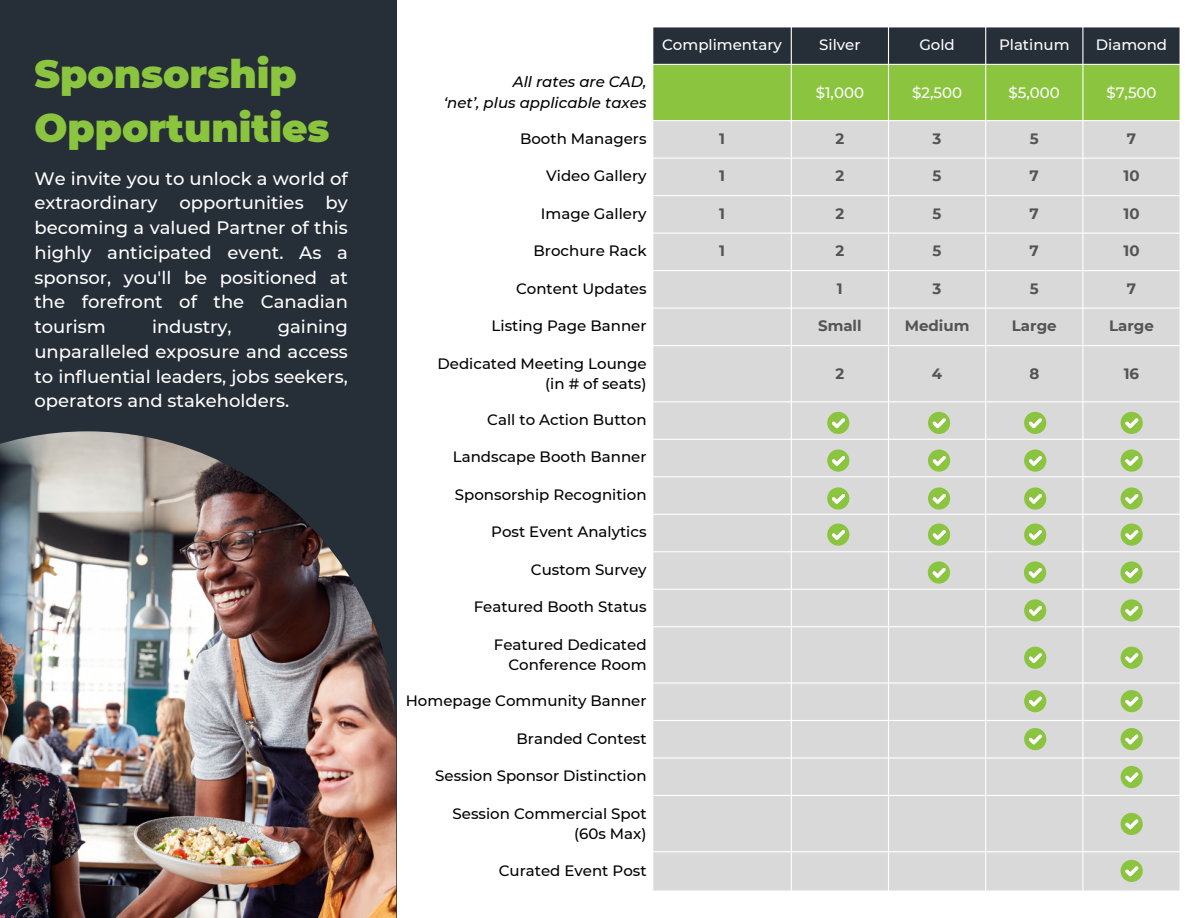
<style>
.page{position:relative;width:1188px;height:918px;background:#fff}
.page>*{position:absolute;margin:0;border:0;box-sizing:border-box;transform-origin:0 0}
.t1{font:900 39px/54px "Montserrat";color:#8bc53f}
.t2{font:500 18px/24.8px "Montserrat";color:#fff;text-align:justify}
.t3{font:500 15px "Montserrat";color:#000}
.t4{font:500 15px "Montserrat";color:#fff}
.t5{font:700 15px "Montserrat";color:#545454}
.t6{font:italic 500 15px "Montserrat";color:#000}
</style>
<div class="page">
<div style="left:0;top:0;width:396px;height:918px;background:#262e38"></div>
<svg style="left:653px;top:27px;width:527px;height:93px;background:#668c41"></svg>
<div style="left:653px;top:121px;width:527px;height:770px;background:#d9d9d9"></div>
<img style="left:0;top:431px;width:396px;height:487px">
<svg style="left:827px;top:412px;width:22px;height:22px"></svg>
<svg style="left:928px;top:412px;width:22px;height:22px"></svg>
<svg style="left:1024px;top:412px;width:22px;height:22px"></svg>
<svg style="left:1121px;top:412px;width:22px;height:22px"></svg>
<svg style="left:827px;top:449px;width:22px;height:23px"></svg>
<svg style="left:928px;top:449px;width:22px;height:23px"></svg>
<svg style="left:1024px;top:449px;width:22px;height:23px"></svg>
<svg style="left:1121px;top:449px;width:22px;height:23px"></svg>
<svg style="left:827px;top:487px;width:22px;height:23px"></svg>
<svg style="left:928px;top:487px;width:22px;height:23px"></svg>
<svg style="left:1024px;top:487px;width:22px;height:23px"></svg>
<svg style="left:1121px;top:487px;width:22px;height:23px"></svg>
<svg style="left:827px;top:524px;width:22px;height:22px"></svg>
<svg style="left:928px;top:524px;width:22px;height:22px"></svg>
<svg style="left:1024px;top:524px;width:22px;height:22px"></svg>
<svg style="left:1121px;top:524px;width:22px;height:22px"></svg>
<svg style="left:928px;top:561px;width:22px;height:23px"></svg>
<svg style="left:1024px;top:561px;width:22px;height:23px"></svg>
<svg style="left:1120px;top:561px;width:23px;height:23px"></svg>
<svg style="left:1024px;top:599px;width:22px;height:23px"></svg>
<svg style="left:1121px;top:599px;width:22px;height:23px"></svg>
<svg style="left:1024px;top:647px;width:22px;height:22px"></svg>
<svg style="left:1121px;top:647px;width:22px;height:22px"></svg>
<svg style="left:1024px;top:690px;width:22px;height:22px"></svg>
<svg style="left:1121px;top:690px;width:22px;height:22px"></svg>
<svg style="left:1024px;top:728px;width:22px;height:22px"></svg>
<svg style="left:1121px;top:728px;width:22px;height:22px"></svg>
<svg style="left:1121px;top:766px;width:22px;height:22px"></svg>
<svg style="left:1121px;top:813px;width:22px;height:22px"></svg>
<svg style="left:1121px;top:860px;width:22px;height:22px"></svg>
<p class="t1" style="left:34px;top:47px;width:297px">Sponsorship<br>Opportunities</p>
<p class="t2" style="left:34px;top:166px;width:315px">We invite you to unlock a world of extraordinary opportunities by becoming a valued Partner of this highly anticipated event. As a sponsor, you'll be positioned at the forefront of the Canadian tourism</p>
<p class="t2" style="left:34px;top:314px;width:315px;text-indent:243px">gaining unparalleled exposure and access to influential leaders, jobs seekers, operators and stakeholders.</p>
<p class="t2" style="left:152px;top:314px;width:81px">industry,</p>
<p class="t6" style="left:513px;top:73px;width:135px">All rates are CAD,</p>
<p class="t6" style="left:444px;top:93px;width:204px">‘net’, plus applicable taxes</p>
<p class="t4" style="left:662px;top:35px;width:121px">Complimentary</p>
<p class="t4" style="left:819px;top:35px;width:43px">Silver</p>
<p class="t4" style="left:919px;top:35px;width:37px">Gold</p>
<p class="t4" style="left:999px;top:35px;width:72px">Platinum</p>
<p class="t4" style="left:1096px;top:35px;width:73px">Diamond</p>
<p class="t4" style="left:816px;top:83px;width:50px">$1,000</p>
<p class="t4" style="left:912px;top:83px;width:51px">$2,500</p>
<p class="t4" style="left:1009px;top:83px;width:53px">$5,000</p>
<p class="t4" style="left:1106px;top:83px;width:52px">$7,500</p>
<p class="t3" style="left:520px;top:129px;width:128px">Booth Managers</p>
<p class="t5" style="left:719px;top:129px;width:7px">1</p>
<p class="t5" style="left:835px;top:129px;width:10px">2</p>
<p class="t5" style="left:933px;top:129px;width:10px">3</p>
<p class="t5" style="left:1030px;top:129px;width:10px">5</p>
<p class="t5" style="left:1127px;top:129px;width:11px">7</p>
<p class="t3" style="left:546px;top:167px;width:102px">Video Gallery</p>
<p class="t5" style="left:719px;top:167px;width:7px">1</p>
<p class="t5" style="left:835px;top:167px;width:10px">2</p>
<p class="t5" style="left:933px;top:167px;width:10px">5</p>
<p class="t5" style="left:1030px;top:167px;width:11px">7</p>
<p class="t5" style="left:1123px;top:167px;width:18px">10</p>
<p class="t3" style="left:541px;top:204px;width:107px">Image Gallery</p>
<p class="t5" style="left:719px;top:204px;width:7px">1</p>
<p class="t5" style="left:835px;top:204px;width:10px">2</p>
<p class="t5" style="left:933px;top:204px;width:10px">5</p>
<p class="t5" style="left:1030px;top:204px;width:11px">7</p>
<p class="t5" style="left:1123px;top:204px;width:18px">10</p>
<p class="t3" style="left:534px;top:242px;width:114px">Brochure Rack</p>
<p class="t5" style="left:719px;top:242px;width:7px">1</p>
<p class="t5" style="left:835px;top:242px;width:10px">2</p>
<p class="t5" style="left:933px;top:242px;width:10px">5</p>
<p class="t5" style="left:1030px;top:242px;width:11px">7</p>
<p class="t5" style="left:1123px;top:242px;width:18px">10</p>
<p class="t3" style="left:516px;top:279px;width:132px">Content Updates</p>
<p class="t5" style="left:837px;top:279px;width:7px">1</p>
<p class="t5" style="left:933px;top:279px;width:10px">3</p>
<p class="t5" style="left:1030px;top:279px;width:10px">5</p>
<p class="t5" style="left:1127px;top:279px;width:11px">7</p>
<p class="t3" style="left:492px;top:317px;width:156px">Listing Page Banner</p>
<p class="t5" style="left:818px;top:317px;width:45px">Small</p>
<p class="t5" style="left:905px;top:317px;width:66px">Medium</p>
<p class="t5" style="left:1012px;top:317px;width:46px">Large</p>
<p class="t5" style="left:1109px;top:317px;width:46px">Large</p>
<p class="t3" style="left:437px;top:354px;width:211px">Dedicated Meeting Lounge</p>
<p class="t3" style="left:545px;top:374px;width:103px">(in # of seats)</p>
<p class="t5" style="left:835px;top:364px;width:10px">2</p>
<p class="t5" style="left:932px;top:364px;width:12px">4</p>
<p class="t5" style="left:1029px;top:364px;width:11px">8</p>
<p class="t5" style="left:1124px;top:364px;width:17px">16</p>
<p class="t3" style="left:487px;top:410px;width:161px">Call to Action Button</p>
<p class="t3" style="left:453px;top:448px;width:195px">Landscape Booth Banner</p>
<p class="t3" style="left:455px;top:485px;width:193px">Sponsorship Recognition</p>
<p class="t3" style="left:491px;top:523px;width:157px">Post Event Analytics</p>
<p class="t3" style="left:531px;top:560px;width:117px">Custom Survey</p>
<p class="t3" style="left:474px;top:598px;width:174px">Featured Booth Status</p>
<p class="t3" style="left:494px;top:635px;width:154px">Featured Dedicated</p>
<p class="t3" style="left:508px;top:656px;width:140px">Conference Room</p>
<p class="t3" style="left:406px;top:692px;width:242px">Homepage Community Banner</p>
<p class="t3" style="left:517px;top:729px;width:132px">Branded Contest</p>
<p class="t3" style="left:435px;top:767px;width:213px">Session Sponsor Distinction</p>
<p class="t3" style="left:453px;top:804px;width:196px">Session Commercial Spot</p>
<p class="t3" style="left:574px;top:824px;width:74px">(60s Max)</p>
<p class="t3" style="left:499px;top:861px;width:149px">Curated Event Post</p>
</div>
